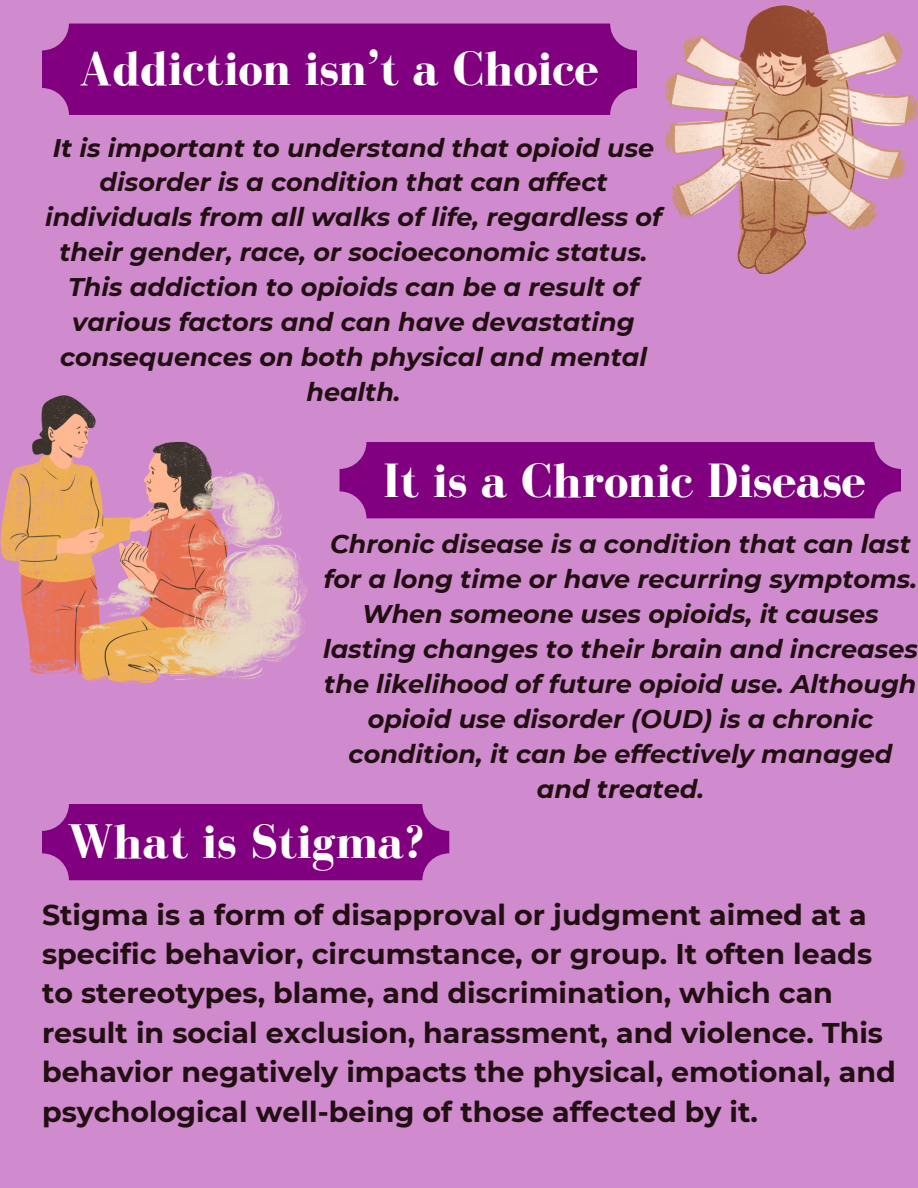
<style>
.page{position:relative;width:918px;height:1188px;background:#d08bcf}
.page>*{position:absolute;margin:0;border:0;box-sizing:border-box;transform-origin:0 0}
.t1{font:700 49.5px "Bodoni FLF";color:#fff}
.t2{font:700 28.5px/39.3px "Montserrat";color:#210f12}
.t3{font:italic 700 25.5px/34.8px "Montserrat";color:#210f12;text-align:center}
</style>
<div class="page">
<svg style="left:665px;top:4px;width:253px;height:270px"></svg>
<svg style="left:0;top:395px;width:307px;height:289px"></svg>
<div style="left:42px;top:24px;width:595px;height:91px;background:#800080;border-radius:27px"></div>
<div style="left:340px;top:442px;width:561px;height:76px;background:#800080;border-radius:27px"></div>
<div style="left:42px;top:804px;width:407px;height:76px;background:#800080;border-radius:27px"></div>
<p class="t1" style="left:79px;top:42px;width:521px">Addiction isn’t a Choice</p>
<h1 class="t3" style="left:45px;top:130px;width:618px">It is important to understand that opioid use disorder is a condition that can affect individuals from all walks of life, regardless of their gender, race, or socioeconomic status.<br>This addiction to opioids can be a result of various factors and can have devastating consequences on both physical and mental health.</h1>
<p class="t1" style="left:383px;top:453px;width:484px">It is a Chronic Disease</p>
<p class="t3" style="left:323px;top:527px;width:596px">Chronic disease is a condition that can last for a long time or have recurring symptoms.<br>When someone uses opioids, it causes lasting changes to their brain and increases the likelihood of future opioid use. Although opioid use disorder (OUD) is a chronic condition, it can be effectively managed and treated.</p>
<h1 class="t1" style="left:67px;top:815px;width:358px">What is Stigma?</h1>
<p class="t2" style="left:42px;top:895px;width:855px">Stigma is a form of disapproval or judgment aimed at a specific behavior, circumstance, or group. It often leads to stereotypes, blame, and discrimination, which can result in social exclusion, harassment, and violence. This behavior negatively impacts the physical, emotional, and psychological well-being of those affected by it.</p>
</div>
